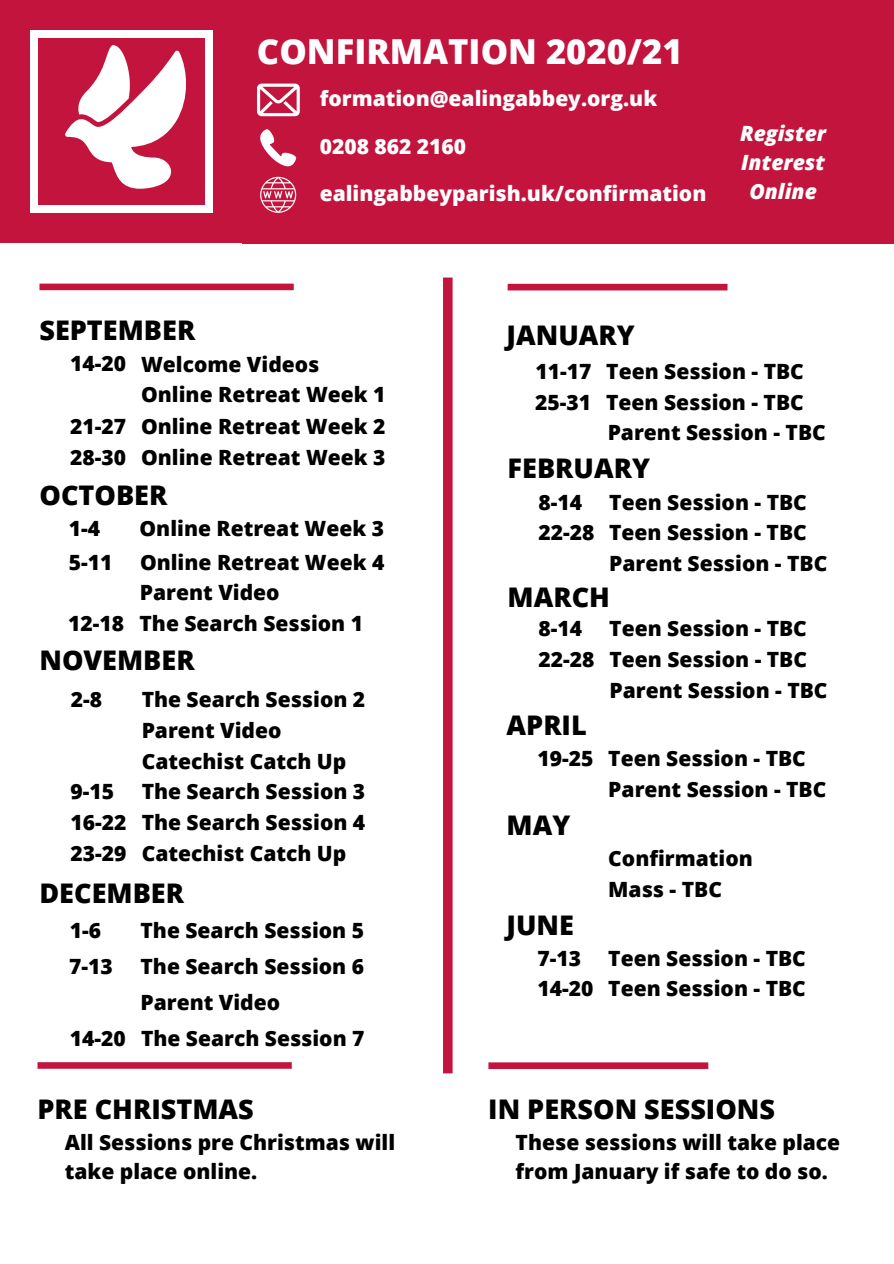
<style>
.page{position:relative;width:894px;height:1264px;background:#fff}
.page>*{position:absolute;margin:0;border:0;box-sizing:border-box;transform-origin:0 0}
.t1{font:800 34.5px "Open Sans";color:#fff}
.t2{font:800 27px "Open Sans";color:#000}
.t3{font:800 21px/30.8px "Open Sans";color:#000}
.t4{font:800 21px "Open Sans";color:#fff}
.t5{font:italic 800 21px/29.2px "Open Sans";color:#fff;text-align:center}
</style>
<div class="page">
<div style="left:242px;top:29px;width:651px;height:215px;background:#c2143c"></div>
<svg style="left:257px;top:84px;width:43px;height:32px"></svg>
<svg style="left:260px;top:129px;width:36px;height:37px"></svg>
<svg style="left:260px;top:177px;width:36px;height:36px"></svg>
<div style="left:0;top:15px;width:30px;height:207px;background:#c2143c"></div>
<div style="left:0;top:0;width:893px;height:30px;background:#c2143c"></div>
<div style="left:0;top:213px;width:228px;height:30px;background:#c2143c"></div>
<div style="left:213px;top:29px;width:30px;height:214px;background:#c2143c"></div>
<div style="left:39px;top:38px;width:166px;height:166px;background:#c2143c"></div>
<div style="left:443px;top:277px;width:9px;height:796px;background:#c2143c"></div>
<svg style="left:39px;top:283px;width:255px;height:7px;background:#c7284d"></svg>
<svg style="left:507px;top:284px;width:220px;height:6px"></svg>
<svg style="left:65px;top:45px;width:121px;height:144px"></svg>
<svg style="left:37px;top:1062px;width:255px;height:6px;background:#c31b42"></svg>
<svg style="left:488px;top:1062px;width:220px;height:7px;background:#c52147"></svg>
<h1 class="t1" style="left:257px;top:25px;width:427px">CONFIRMATION 2020/21</h1>
<p class="t4" style="left:319px;top:83px;width:339px">formation@ealingabbey.org.uk</p>
<p class="t4" style="left:319px;top:130px;width:148px">0208 862 2160</p>
<p class="t4" style="left:319px;top:177px;width:388px">ealingabbeyparish.uk/confirmation</p>
<p class="t5" style="left:740px;top:118px;width:87px">Register<br>Interest<br>Online</p>
<p class="t2" style="left:39px;top:310px;width:157px">SEPTEMBER</p>
<p class="t3" style="left:70px;top:347px;width:251px">14-20 Welcome Videos</p>
<p class="t3" style="left:141px;top:378px;width:246px">Online Retreat Week 1</p>
<p class="t3" style="left:70px;top:409px;width:57px">21-27</p>
<p class="t3" style="left:70px;top:440px;width:57px">28-30</p>
<p class="t3" style="left:141px;top:409px;width:246px">Online Retreat Week 2<br>Online Retreat Week 3</p>
<p class="t2" style="left:39px;top:474px;width:129px">OCTOBER</p>
<p class="t3" style="left:69px;top:512px;width:33px">1-4</p>
<p class="t3" style="left:139px;top:512px;width:246px">Online Retreat Week 3</p>
<p class="t3" style="left:69px;top:545px;width:45px">5-11</p>
<p class="t3" style="left:140px;top:545px;width:246px">Online Retreat Week 4</p>
<p class="t3" style="left:140px;top:576px;width:141px">Parent Video</p>
<p class="t3" style="left:68px;top:607px;width:296px">12-18 The Search Session 1</p>
<p class="t2" style="left:39px;top:640px;width:157px">NOVEMBER</p>
<p class="t3" style="left:71px;top:683px;width:33px">2-8</p>
<p class="t3" style="left:142px;top:683px;width:225px">The Search Session 2<br>Parent Video<br>Catechist Catch Up</p>
<p class="t3" style="left:70px;top:775px;width:45px">9-15</p>
<p class="t3" style="left:70px;top:775px;width:296px;text-align:right">The Search Session 3<br>16-22 The Search Session 4</p>
<p class="t3" style="left:70px;top:836px;width:277px">23-29 Catechist Catch Up</p>
<p class="t2" style="left:39px;top:872px;width:146px">DECEMBER</p>
<p class="t3" style="left:70px;top:913px;width:33px">1-6</p>
<p class="t3" style="left:140px;top:913px;width:225px">The Search Session 5</p>
<p class="t3" style="left:69px;top:949px;width:45px">7-13</p>
<p class="t3" style="left:140px;top:949px;width:225px">The Search Session 6</p>
<p class="t3" style="left:140px;top:985px;width:141px">Parent Video</p>
<p class="t3" style="left:70px;top:1021px;width:296px">14-20 The Search Session 7</p>
<p class="t2" style="left:506px;top:314px;width:129px">JANUARY</p>
<p class="t3" style="left:535px;top:354px;width:270px">11-17 Teen Session - TBC</p>
<p class="t3" style="left:535px;top:385px;width:270px">25-31 Teen Session - TBC</p>
<p class="t3" style="left:607px;top:416px;width:219px">Parent Session - TBC</p>
<p class="t2" style="left:507px;top:448px;width:144px">FEBRUARY</p>
<p class="t3" style="left:538px;top:485px;width:45px">8-14</p>
<p class="t3" style="left:609px;top:485px;width:199px">Teen Session - TBC</p>
<p class="t3" style="left:538px;top:516px;width:270px">22-28 Teen Session - TBC</p>
<p class="t3" style="left:609px;top:546px;width:219px">Parent Session - TBC</p>
<p class="t2" style="left:507px;top:576px;width:104px">MARCH</p>
<p class="t3" style="left:609px;top:612px;width:220px">Teen Session - TBC<br>Teen Session - TBC<br>Parent Session - TBC</p>
<p class="t3" style="left:538px;top:612px;width:58px">8-14<br>22-28</p>
<p class="t2" style="left:506px;top:704px;width:82px">APRIL</p>
<p class="t3" style="left:608px;top:742px;width:219px;text-indent:-71px">19-25 Teen Session - TBC<br>Parent Session - TBC</p>
<p class="t2" style="left:506px;top:804px;width:65px">MAY</p>
<p class="t3" style="left:608px;top:842px;width:146px">Confirmation<br>Mass - TBC</p>
<p class="t2" style="left:506px;top:904px;width:69px">JUNE</p>
<p class="t3" style="left:537px;top:942px;width:45px">7-13</p>
<p class="t3" style="left:608px;top:942px;width:199px">Teen Session - TBC</p>
<p class="t3" style="left:537px;top:972px;width:270px">14-20 Teen Session - TBC</p>
<p class="t2" style="left:37px;top:1088px;width:218px">PRE CHRISTMAS</p>
<p class="t2" style="left:488px;top:1088px;width:288px">IN PERSON SESSIONS</p>
<p class="t3" style="left:65px;top:1126px;width:332px;line-height:29.2px">All Sessions pre Christmas will take place online.</p>
<p class="t3" style="left:515px;top:1126px;width:326px;line-height:29.2px">These sessions will take place from January if safe to do so.</p>
</div>
